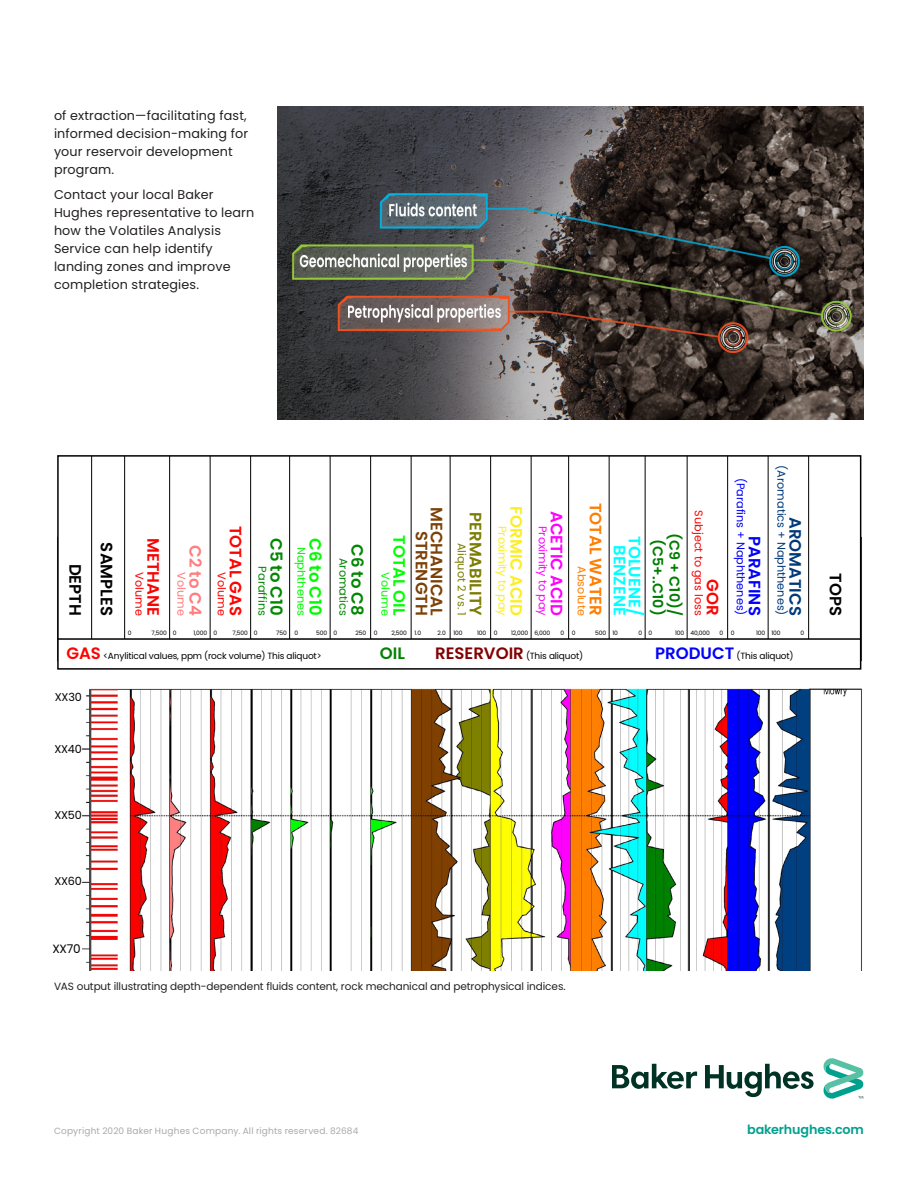
<style>
.page{position:relative;width:918px;height:1188px;background:#fff}
.page>*{position:absolute;margin:0;border:0;box-sizing:border-box;transform-origin:0 0}
.t1{font:600 16.5px/15px "Poppins";color:#7c4107;text-align:right}
.t2{font:600 16.5px/31.5px "Poppins";color:#000;text-align:right}
.t3{font:600 16.5px "Poppins";color:#0ff}
.t4{font:600 16.5px "Poppins";color:#7b7c02}
.t5{font:600 16.5px "Poppins";color:#ff7d00}
.t6{font:600 16.5px "Poppins";color:#f0f}
.t7{font:600 16.5px "Poppins";color:#fcee21}
.t8{font:600 16.5px "Poppins";color:#00397a}
.t9{font:600 16.5px "Poppins";color:#fd0300}
.t10{font:600 16.5px "Poppins";color:#00ff02}
.t11{font:600 16.5px "Poppins";color:#0000fa}
.t12{font:600 16.5px "Poppins";color:#008700}
.t13{font:600 16.5px "Poppins";color:#f80302}
.t14{font:600 16.5px "Poppins";color:#00fa00}
.t15{font:600 16.5px "Poppins";color:#ff7c7f}
.t16{font:600 16.5px "Poppins";color:#018700}
.t17{font:600 16.5px "Poppins";color:#f90504}
.t18{font:600 16.5px "Poppins";color:#038200}
.t19{font:600 14.25px "Poppins";color:#007d02}
._8_5pt-body_text-OFS{font:12.75px/18px "Poppins";letter-spacing:.01em;color:#231f20}
.t20{font:600 12.75px "Poppins";letter-spacing:-.01em;color:#00a08f}
.t21{font:12px "Poppins";color:#000}
.t22{font:11.25px "Poppins";color:#00397a}
.t23{font:11.25px "Poppins";color:#0000fa}
.t24{font:11.25px "Poppins";color:#f90504}
.t25{font:11.25px "Poppins";color:#000}
.t26{font:11.25px "Poppins";color:#f0f}
.t27{font:11.25px "Poppins";color:#fcee21}
.t28{font:11.25px "Poppins";color:#7b7c02}
.t29{font:11.25px "Poppins";color:#00fa00}
.t30{font:11.25px "Poppins";color:#008700}
.t31{font:11.25px "Poppins";color:#018700}
.t32{font:11.25px "Poppins";color:#ff7d00}
.t33{font:11.25px "Poppins";color:#fd0300}
.t34{font:11.25px "Poppins";color:#ff7c7f}
.t35{font:11.25px "Poppins";color:#ff0001}
.t36{font:11.25px "Poppins";color:#00ff02}
._7pt-caption-OFS{font:10.5px "Poppins";letter-spacing:-.01em;color:#231f20}
.t37{font:9px "Poppins";letter-spacing:-.02em;color:#000}
.t38{font:9px "Poppins";letter-spacing:.02em;color:#a8a9ad}
.t39{font:6px "Poppins";letter-spacing:-.02em;color:#000}
.s1{font-weight:600;font-size:16.5px;color:#ff0201}
.s2{font-weight:600;font-size:16.5px;color:#830000}
.s3{font-weight:600;font-size:16.5px;color:#0200fe}
</style>
<div class="page">
<img style="left:278px;top:106px;width:585px;height:313px">
<img style="left:55px;top:537px;width:807px;height:434px">
<div style="left:58px;top:456px;width:803px;height:213px;background:#fff"></div>
<div style="left:57px;top:455px;width:804px;height:215px;border:2px solid #000"></div>
<hr style="left:808px;top:456px;width:1px;height:183px;background:#000">
<hr style="left:768px;top:456px;width:1px;height:183px;background:#000">
<hr style="left:727px;top:456px;width:1px;height:183px;background:#000">
<hr style="left:687px;top:456px;width:1px;height:183px;background:#000">
<hr style="left:645px;top:456px;width:1px;height:183px;background:#000">
<hr style="left:609px;top:456px;width:1px;height:183px;background:#000">
<hr style="left:568px;top:456px;width:1px;height:183px;background:#000">
<hr style="left:531px;top:456px;width:1px;height:183px;background:#000">
<hr style="left:490px;top:456px;width:1px;height:183px;background:#000">
<hr style="left:450px;top:456px;width:1px;height:183px;background:#000">
<hr style="left:411px;top:456px;width:1px;height:183px;background:#000">
<hr style="left:370px;top:456px;width:1px;height:183px;background:#000">
<hr style="left:330px;top:456px;width:1px;height:183px;background:#000">
<hr style="left:289px;top:456px;width:1px;height:183px;background:#000">
<hr style="left:250px;top:456px;width:1px;height:183px;background:#000">
<hr style="left:210px;top:456px;width:1px;height:183px;background:#000">
<hr style="left:169px;top:456px;width:1px;height:183px;background:#000">
<hr style="left:124px;top:456px;width:1px;height:183px;background:#000">
<hr style="left:91px;top:456px;width:1px;height:183px;background:#000">
<hr style="left:58px;top:638px;width:803px;height:2px;background:#000">
<div style="left:57px;top:685px;width:25px;height:273px;background:#fff"></div>
<svg style="left:612px;top:1058px;width:252px;height:41px"></svg>
<p class="_8_5pt-body_text-OFS" style="left:54px;top:106px;width:196px">of extraction—facilitating fast, informed decision-making for your reservoir development program.</p>
<p class="_8_5pt-body_text-OFS" style="left:54px;top:185px;width:202px">Contact your local Baker<br>Hughes representative to learn how the Volatiles Analysis<br>Service can help identify landing zones and improve completion strategies.</p>
<p class="t22" style="left:788px;top:465px;width:152px;rotate:90deg">(Aromatics + Naphthenes)</p>
<p class="t23" style="left:747px;top:478px;width:140px;rotate:90deg">(Parafins + Naphthenes)</p>
<p class="t5" style="left:605px;top:503px;width:114px;rotate:90deg">TOTAL WATER</p>
<p class="t7" style="left:526px;top:506px;width:111px;rotate:90deg">FORMIC ACID</p>
<p class="t1" style="left:444px;top:507px;width:110px;rotate:90deg">MECHANICAL<br>STRENGTH</p>
<p class="t24" style="left:705px;top:510px;width:107px;rotate:90deg">Subject to gas loss</p>
<p class="t6" style="left:566px;top:511px;width:106px;rotate:90deg">ACETIC ACID</p>
<p class="t4" style="left:485px;top:512px;width:105px;rotate:90deg">PERMABILITY</p>
<p class="t8" style="left:805px;top:517px;width:100px;rotate:90deg">AROMATICS</p>
<p class="t9" style="left:245px;top:526px;width:91px;rotate:90deg">TOTAL GAS</p>
<p class="t27" style="left:509px;top:526px;width:91px;rotate:90deg">Proximity to pay</p>
<p class="t26" style="left:549px;top:526px;width:91px;rotate:90deg">Proximity to pay</p>
<p class="t19" style="left:683px;top:533px;width:84px;rotate:90deg">(C9 + C10)/</p>
<p class="t10" style="left:409px;top:535px;width:82px;rotate:90deg">TOTAL OIL</p>
<p class="t3" style="left:644px;top:536px;width:81px;rotate:90deg">TOLUENE/</p>
<p class="t19" style="left:666px;top:539px;width:78px;rotate:90deg">(C5+..C10)</p>
<p class="t11" style="left:764px;top:536px;width:81px;rotate:90deg">PARAFINS</p>
<p class="t12" style="left:286px;top:538px;width:79px;rotate:90deg">C5 to C10</p>
<p class="t14" style="left:325px;top:538px;width:79px;rotate:90deg">C6 to C10</p>
<p class="t13" style="left:163px;top:538px;width:79px;rotate:90deg">METHANE</p>
<p class="t28" style="left:468px;top:543px;width:74px;rotate:90deg">Aliquot 2 vs. 1</p>
<p class="t2" style="left:122px;top:542px;width:75px;rotate:90deg">SAMPLES<br>DEPTH</p>
<p class="t16" style="left:367px;top:544px;width:73px;rotate:90deg">C6 to C8</p>
<p class="t15" style="left:205px;top:545px;width:72px;rotate:90deg">C2 to C4</p>
<p class="t3" style="left:629px;top:545px;width:72px;rotate:90deg">BENZENE</p>
<p class="t29" style="left:308px;top:547px;width:70px;rotate:90deg">Naphthenes</p>
<p class="t37" style="left:66px;top:651px;width:257px"><span class="s1">GAS</span> &lt;Anylitical values, ppm (rock volume) This aliquot&gt;</p>
<p class="t18" style="left:380px;top:644px;width:27px">OIL</p>
<p class="t37" style="left:435px;top:651px;width:149px"><span class="s2">RESERVOIR</span> (This aliquot)</p>
<p class="t37" style="left:655px;top:651px;width:140px"><span class="s3">PRODUCT</span> (This aliquot)</p>
<p class="t31" style="left:350px;top:558px;width:59px;rotate:90deg">Aromatics</p>
<p class="t32" style="left:588px;top:566px;width:51px;rotate:90deg">Absolute</p>
<p class="t30" style="left:269px;top:566px;width:51px;rotate:90deg">Paraffins</p>
<p class="t35" style="left:146px;top:572px;width:45px;rotate:90deg">Volume</p>
<p class="t34" style="left:188px;top:572px;width:45px;rotate:90deg">Volume</p>
<p class="t33" style="left:228px;top:572px;width:45px;rotate:90deg">Volume</p>
<p class="t36" style="left:392px;top:572px;width:45px;rotate:90deg">Volume</p>
<p class="t2" style="left:851px;top:573px;width:44px;rotate:90deg">TOPS</p>
<p class="t17" style="left:722px;top:579px;width:38px;rotate:90deg">GOR</p>
<p class="t39" style="left:128px;top:630px;width:5px">0</p>
<p class="t39" style="left:152px;top:630px;width:27px">7,500 0</p>
<p class="t39" style="left:193px;top:630px;width:25px">1,000 0</p>
<p class="t39" style="left:233px;top:630px;width:27px">7,500 0</p>
<p class="t39" style="left:276px;top:630px;width:12px">750</p>
<p class="t39" style="left:294px;top:630px;width:5px">0</p>
<p class="t39" style="left:316px;top:630px;width:22px">500 0</p>
<p class="t39" style="left:356px;top:630px;width:12px">250</p>
<p class="t39" style="left:374px;top:630px;width:5px">0</p>
<p class="t39" style="left:391px;top:630px;width:17px">2,500</p>
<p class="t39" style="left:414px;top:630px;width:8px">1.0</p>
<p class="t39" style="left:438px;top:630px;width:10px">2.0</p>
<p class="t39" style="left:453px;top:630px;width:11px">100</p>
<p class="t39" style="left:477px;top:630px;width:11px">100</p>
<p class="t39" style="left:494px;top:630px;width:5px">0</p>
<p class="t39" style="left:511px;top:630px;width:41px">12,000 6,000</p>
<p class="t39" style="left:561px;top:630px;width:5px">0</p>
<p class="t39" style="left:572px;top:630px;width:5px">0</p>
<p class="t39" style="left:595px;top:630px;width:24px">500 10</p>
<p class="t39" style="left:639px;top:630px;width:15px">0 0</p>
<p class="t39" style="left:675px;top:630px;width:36px">100 40,000</p>
<p class="t39" style="left:720px;top:630px;width:17px">0 0</p>
<p class="t39" style="left:756px;top:630px;width:26px">100 100</p>
<p class="t39" style="left:801px;top:630px;width:5px">0</p>
<p class="t25" style="left:55px;top:690px;width:28px">XX30</p>
<p class="t25" style="left:54px;top:743px;width:29px">XX40</p>
<p class="t25" style="left:54px;top:809px;width:29px">XX50</p>
<p class="t25" style="left:54px;top:875px;width:29px">XX60</p>
<p class="t21" style="left:52px;top:942px;width:30px">XX70</p>
<p class="_7pt-caption-OFS" style="left:54px;top:980px;width:513px">VAS output illustrating depth-dependent fluids content, rock mechanical and petrophysical indices.</p>
<p class="t38" style="left:54px;top:1126px;width:306px">Copyright 2020 Baker Hughes Company. All rights reserved. 82684</p>
<p class="t20" style="left:747px;top:1122px;width:118px">bakerhughes.com</p>
</div>
